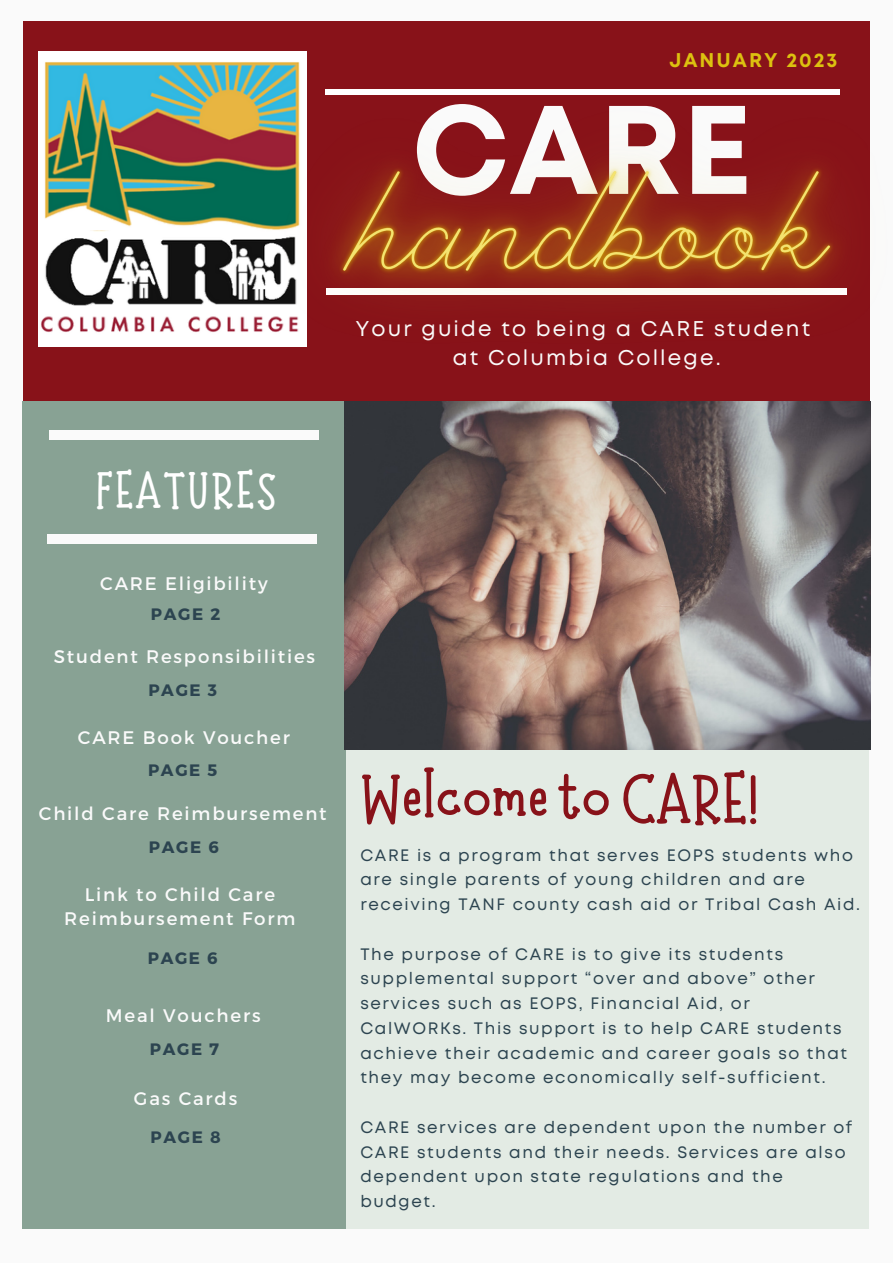
<style>
.page{position:relative;width:893px;height:1264px;background:#fff}
.page>*{position:absolute;margin:0;border:0;box-sizing:border-box;transform-origin:0 0}
.t1{font:700 125.55px "Mont";color:#fafafa}
.t2{font:700 66px "Moonlight";color:#881219}
.t3{font:700 48px "Moonlight";letter-spacing:.05em;color:#fff}
.t4{font:21.3px/29.2px "Mont";letter-spacing:.1em;color:#fafafa;text-align:center}
.t5{font:700 19.8px "Mont";letter-spacing:.1em;color:#dcc110}
.t6{font:18.15px/24.8px "Montserrat";letter-spacing:.1em;color:#fafafa;text-align:center}
.t7{font:16.5px/24.8px "Mont";letter-spacing:.1em;color:#2c4450}
.t8{font:700 16.5px "Montserrat";letter-spacing:.1em;color:#2c4450}
</style>
<div class="page">
<div style="left:0;top:0;width:892px;height:1262px;background:#fafafa"></div>
<div style="left:23px;top:22px;width:846px;height:380px;background:#881219"></div>
<div style="left:38px;top:51px;width:268px;height:295px;background:#fff"></div>
<div style="left:341px;top:749px;width:527px;height:479px;background:#e3ebe4"></div>
<div style="left:23px;top:401px;width:322px;height:826px;background:#88a294"></div>
<div style="left:49px;top:430px;width:270px;height:9px;background:#fafafa"></div>
<img style="left:345px;top:443px;width:525px;height:306px">
<img style="left:41px;top:62px;width:159px;height:271px">
<img style="left:200px;top:26px;width:671px;height:417px">
<div style="left:47px;top:534px;width:270px;height:9px;background:#fafafa"></div>
<p class="t5" style="left:669px;top:53px;width:170px">JANUARY 2023</p>
<h1 class="t1" style="left:412px;top:103px;width:342px">CARE</h1>
<p class="t4" style="left:355px;top:315px;width:456px">Your guide to being a CARE student at Columbia College.</p>
<h3 class="t3" style="left:95px;top:462px;width:183px">FEATURES</h3>
<p class="t6" style="left:100px;top:570px;width:169px">CARE Eligibility</p>
<p class="t8" style="left:151px;top:603px;width:71px">PAGE 2</p>
<p class="t6" style="left:54px;top:643px;width:263px">Student Responsibilities</p>
<p class="t8" style="left:148px;top:679px;width:70px">PAGE 3</p>
<p class="t6" style="left:78px;top:724px;width:213px">CARE Book Voucher</p>
<p class="t8" style="left:148px;top:759px;width:71px">PAGE 5</p>
<p class="t6" style="left:39px;top:800px;width:289px">Child Care Reimbursement</p>
<p class="t8" style="left:149px;top:836px;width:71px">PAGE 6</p>
<p class="t6" style="left:64px;top:880px;width:233px">Link to Child Care<br>Reimbursement Form</p>
<p class="t8" style="left:148px;top:947px;width:71px">PAGE 6</p>
<p class="t6" style="left:106px;top:1002px;width:156px">Meal Vouchers</p>
<p class="t8" style="left:150px;top:1038px;width:71px">PAGE 7</p>
<p class="t6" style="left:134px;top:1085px;width:105px">Gas Cards</p>
<p class="t8" style="left:151px;top:1126px;width:72px">PAGE 8</p>
<h2 class="t2" style="left:360px;top:761px;width:400px">Welcome to CARE!</h2>
<p class="t7" style="left:360px;top:843px;width:501px">CARE is a program that serves EOPS students who are single parents of young children and are receiving TANF county cash aid or Tribal Cash Aid.</p>
<p class="t7" style="left:360px;top:942px;width:488px">The purpose of CARE is to give its students supplemental support “over and above” other services such as EOPS, Financial Aid, or CalWORKs. This support is to help CARE students achieve their academic and career goals so that they may become economically self-sufficient.</p>
<p class="t7" style="left:360px;top:1115px;width:493px">CARE services are dependent upon the number of CARE students and their needs. Services are also dependent upon state regulations and the budget.</p>
</div>
